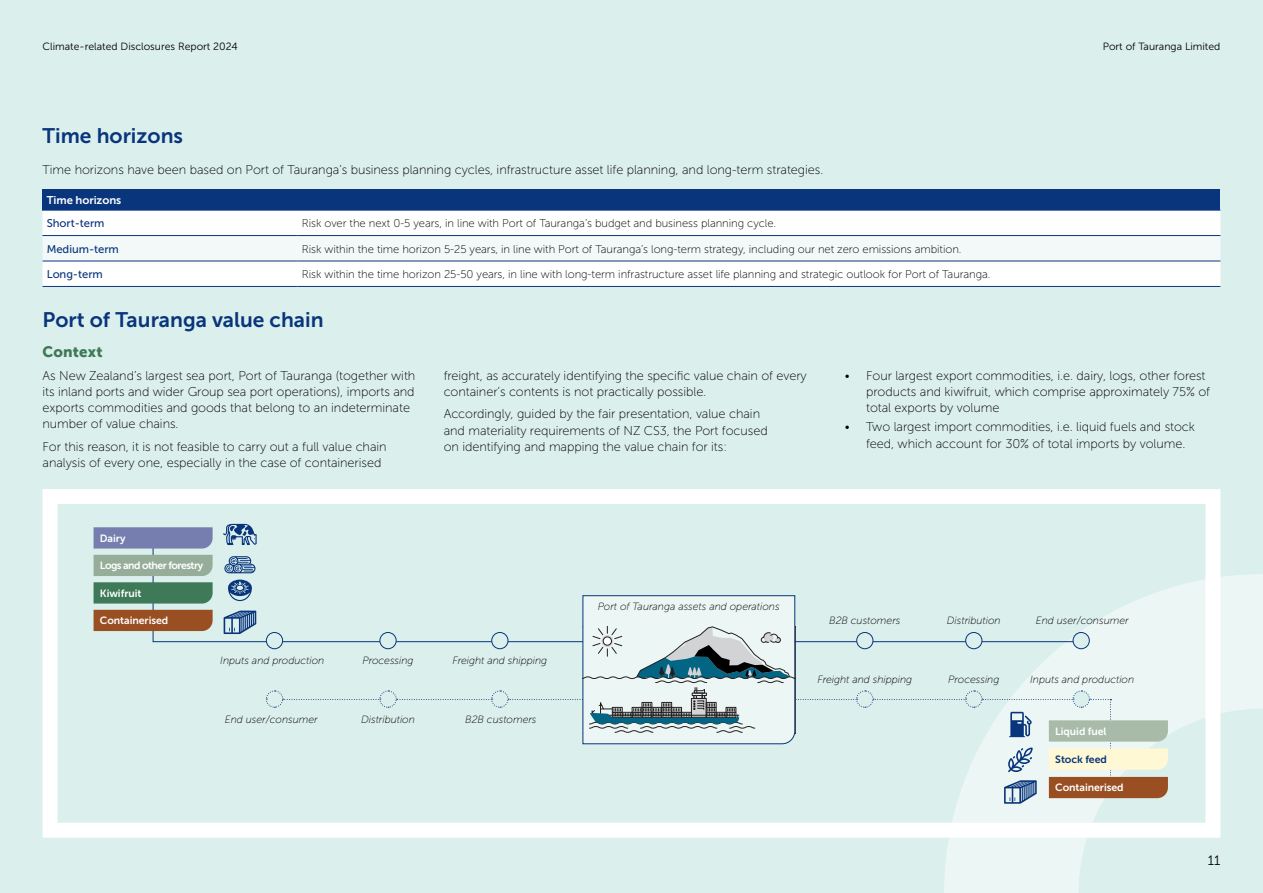
<style>
.page{position:relative;width:1263px;height:893px;background:#dbefec}
.page>*{position:absolute;margin:0;border:0;box-sizing:border-box;transform-origin:0 0}
.t1{font:21px "Museo Sans 700";color:#09357c}
.t2{font:15px "Museo Sans 900";letter-spacing:.01em;color:#3f7a58}
.t3{font:13.5px "Museo Sans 300";color:#000}
.t4{font:12.75px/16.2px "Museo Sans 100";letter-spacing:-.005em;color:#000}
.t5{font:11.25px "Museo Sans 100";letter-spacing:-.005em;color:#000}
.t6{font:11.25px "Museo Sans 500";letter-spacing:-.005em;color:#09357c}
.t7{font:11.25px "Museo Sans 700";letter-spacing:-.005em;color:#fff}
.t8{font:italic 10.5px "Museo Sans 100";letter-spacing:-.005em;color:#000}
.t9{font:10.5px "Museo Sans 300";color:#000}
.t10{font:10.5px "Museo Sans 700";letter-spacing:-.005em;color:#fff}
.t11{font:10.5px "Museo Sans 700";letter-spacing:-.05em;color:#fff}
.t12{font:10.5px "Museo Sans 700";letter-spacing:-.005em;color:#09357c}
</style>
<div class="page">
<svg style="left:944px;top:574px;width:319px;height:319px"></svg>
<div style="left:43px;top:489px;width:1177px;height:349px;border:15px solid #fff"></div>
<svg style="left:152px;top:549px;width:930px;height:93px"></svg>
<svg style="left:94px;top:527px;width:119px;height:22px;background:#7a83b2"></svg>
<div style="left:94px;top:555px;width:119px;height:21px;background:#96ad9a"></div>
<div style="left:94px;top:582px;width:119px;height:21px;background:#3f7a58"></div>
<div style="left:94px;top:610px;width:119px;height:21px;background:#9a4f23"></div>
<svg style="left:224px;top:611px;width:32px;height:23px"></svg>
<svg style="left:224px;top:556px;width:31px;height:17px"></svg>
<svg style="left:228px;top:580px;width:24px;height:21px"></svg>
<svg style="left:223px;top:524px;width:34px;height:21px"></svg>
<svg style="left:266px;top:595px;width:902px;height:209px"></svg>
<div style="left:43px;top:189px;width:1177px;height:21px;background:#09357c"></div>
<div style="left:43px;top:211px;width:1177px;height:75px;background:#fff"></div>
<svg style="left:43px;top:236px;width:1177px;height:25px;background:#ecf4f5"></svg>
<hr style="left:43px;top:210px;width:255px;height:1px;background:#09357c">
<hr style="left:298px;top:210px;width:922px;height:1px;background:#09357c">
<hr style="left:43px;top:235px;width:255px;height:1px;background:#09357c">
<hr style="left:298px;top:235px;width:922px;height:1px;background:#09357c">
<hr style="left:43px;top:261px;width:255px;height:1px;background:#09357c">
<hr style="left:298px;top:261px;width:922px;height:1px;background:#09357c">
<hr style="left:43px;top:286px;width:255px;height:1px;background:#09357c">
<hr style="left:298px;top:286px;width:922px;height:1px;background:#09357c">
<p class="t9" style="left:43px;top:41px;width:197px">Climate-related Disclosures Report 2024</p>
<p class="t9" style="left:1103px;top:41px;width:119px">Port of Tauranga Limited</p>
<h1 class="t1" style="left:43px;top:124px;width:142px">Time horizons</h1>
<p class="t4" style="left:43px;top:162px;width:782px">Time horizons have been based on Port of Tauranga's business planning cycles, infrastructure asset life planning, and long-term strategies.</p>
<p class="t7" style="left:47px;top:194px;width:76px">Time horizons</p>
<p class="t6" style="left:47px;top:217px;width:59px">Short-term</p>
<p class="t5" style="left:302px;top:217px;width:476px">Risk over the next 0-5 years, in line with Port of Tauranga’s budget and business planning cycle.</p>
<p class="t6" style="left:47px;top:242px;width:74px">Medium-term</p>
<p class="t5" style="left:302px;top:243px;width:661px">Risk within the time horizon 5-25 years, in line with Port of Tauranga’s long-term strategy, including our net zero emissions ambition.</p>
<p class="t6" style="left:47px;top:268px;width:58px">Long-term</p>
<p class="t5" style="left:302px;top:268px;width:690px">Risk within the time horizon 25-50 years, in line with long-term infrastructure asset life planning and strategic outlook for Port of Tauranga.</p>
<h1 class="t1" style="left:43px;top:308px;width:283px">Port of Tauranga value chain</h1>
<p class="t2" style="left:43px;top:343px;width:62px">Context</p>
<p class="t4" style="left:43px;top:367px;width:374px">As New Zealand’s largest sea port, Port of Tauranga (together with its inland ports and wider Group sea port operations), imports and exports commodities and goods that belong to an indeterminate number of value chains.</p>
<p class="t4" style="left:43px;top:438px;width:346px">For this reason, it is not feasible to carry out a full value chain analysis of every one, especially in the case of containerised</p>
<p class="t4" style="left:444px;top:367px;width:365px">freight, as accurately identifying the specific value chain of every container’s contents is not practically possible.</p>
<p class="t4" style="left:444px;top:406px;width:326px">Accordingly, guided by the fair presentation, value chain and materiality requirements of NZ CS3, the Port focused on identifying and mapping the value chain for its:</p>
<p class="t4" style="left:866px;top:367px;width:345px;text-indent:-21px">• Four largest export commodities, i.e. dairy, logs, other forest products and kiwifruit, which comprise approximately 75% of total exports by volume</p>
<p class="t4" style="left:866px;top:419px;width:330px;text-indent:-21px">• Two largest import commodities, i.e. liquid fuels and stock feed, which account for 30% of total imports by volume.</p>
<p class="t10" style="left:100px;top:532px;width:27px">Dairy</p>
<p class="t11" style="left:100px;top:560px;width:105px">Logs and other forestry</p>
<p class="t10" style="left:100px;top:587px;width:43px">Kiwifruit</p>
<p class="t10" style="left:100px;top:615px;width:70px">Containerised</p>
<p class="t8" style="left:220px;top:655px;width:106px">Inputs and production</p>
<p class="t8" style="left:362px;top:655px;width:53px">Processing</p>
<p class="t8" style="left:452px;top:655px;width:96px">Freight and shipping</p>
<p class="t8" style="left:225px;top:714px;width:94px">End user/consumer</p>
<p class="t8" style="left:361px;top:714px;width:55px">Distribution</p>
<p class="t8" style="left:465px;top:714px;width:73px">B2B customers</p>
<p class="t8" style="left:598px;top:601px;width:183px">Port of Tauranga assets and operations</p>
<p class="t8" style="left:829px;top:615px;width:73px">B2B customers</p>
<p class="t8" style="left:947px;top:615px;width:55px">Distribution</p>
<p class="t8" style="left:1036px;top:615px;width:94px">End user/consumer</p>
<p class="t8" style="left:817px;top:673px;width:96px">Freight and shipping</p>
<p class="t8" style="left:948px;top:673px;width:53px">Processing</p>
<p class="t8" style="left:1030px;top:673px;width:106px">Inputs and production</p>
<p class="t10" style="left:1055px;top:725px;width:53px">Liquid fuel</p>
<p class="t12" style="left:1055px;top:753px;width:53px">Stock feed</p>
<p class="t10" style="left:1055px;top:782px;width:70px">Containerised</p>
<p class="t3" style="left:1208px;top:853px;width:14px">11</p>
</div>
